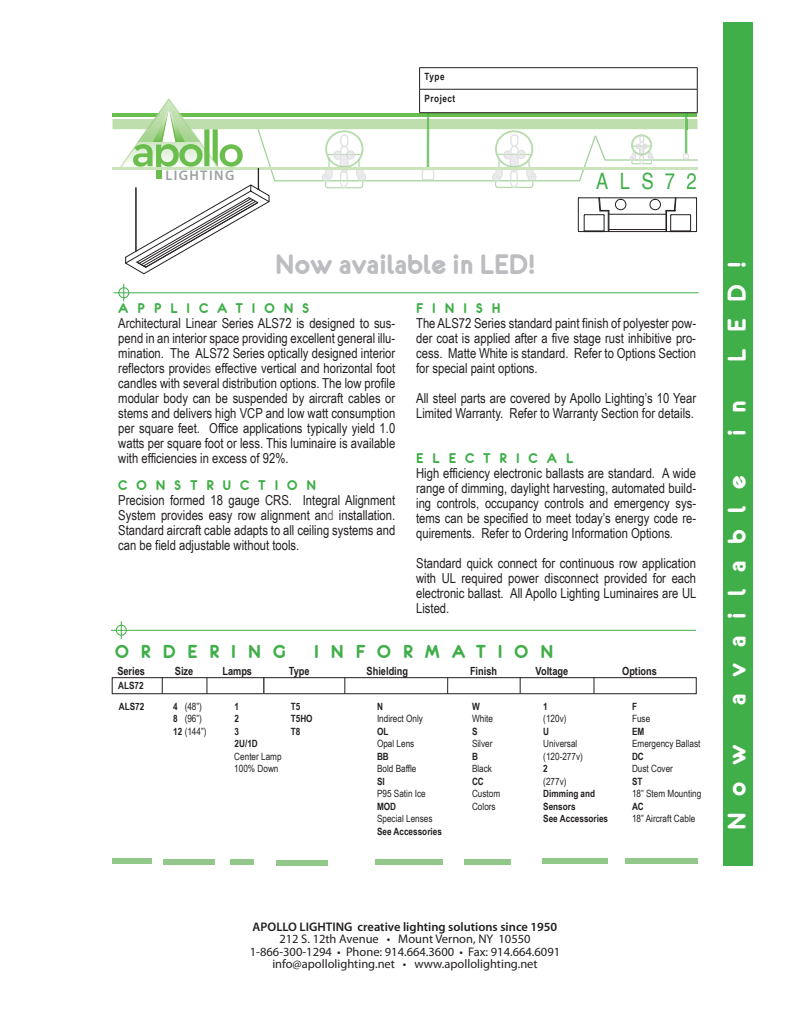
<style>
.page{position:relative;width:810px;height:1035px;background:#fff}
.page>*{position:absolute;margin:0;border:0;box-sizing:border-box;transform-origin:0 0}
.t1{font:30px "Eurofurencebold";color:#bcbdc0}
.t2{font:27.5px "Eurofurencebold";letter-spacing:.6em;color:#fff}
.t3{font:condensed 22.5px "Helvetica";letter-spacing:.5em;color:#40ae49}
.t4{font:20px "Eurofurencebold";letter-spacing:.6em;color:#40ae49}
.t5{font:15px "Eurofurencebold";letter-spacing:.6em;color:#40ae49}
.t6{font:600 14px "Myriad Pro";letter-spacing:.1em;color:#9d9fa2}
.t7{font:13.75px/15px "Arial Narrow";color:#231f20;text-align:justify}
.t8{font:12.5px/12.5px "Myriad Pro";color:#231f20;text-align:center}
.t9{font:600 12.5px "Myriad Pro";color:#231f20}
.t10{font:700 11.25px "Arial Narrow";color:#231f20}
.t11{font:10px "Arial Narrow";color:#231f20}
.t12{font:700 10px "Arial Narrow";color:#231f20}
.t13{font:700 10px/21.5px "Arial Narrow";letter-spacing:.05em;color:#231f20}
.s1{color:#6c6d70}
.s2{font-weight:700}
</style>
<div class="page">
<hr style="left:114px;top:292px;width:585px;height:1px;background:#40ae49">
<svg style="left:123px;top:284px;width:1px;height:17px"></svg>
<div style="left:119px;top:287px;width:10px;height:11px;border:1px solid #40ae49;border-radius:50%"></div>
<hr style="left:111px;top:630px;width:585px;height:1px;background:#40ae49">
<svg style="left:121px;top:621px;width:1px;height:18px"></svg>
<div style="left:116px;top:625px;width:11px;height:11px;border:1px solid #40ae49;border-radius:50%"></div>
<hr style="left:419px;top:67px;width:279px;height:1px;background:#231f20">
<div style="left:112px;top:859px;width:40px;height:5px;background:#92c889"></div>
<div style="left:163px;top:859px;width:51px;height:5px;background:#92c889"></div>
<div style="left:231px;top:859px;width:23px;height:5px;background:#92c889"></div>
<div style="left:276px;top:860px;width:52px;height:5px;background:#92c889"></div>
<div style="left:375px;top:859px;width:68px;height:5px;background:#92c889"></div>
<div style="left:464px;top:859px;width:46px;height:5px;background:#92c889"></div>
<div style="left:542px;top:859px;width:65px;height:5px;background:#92c889"></div>
<div style="left:625px;top:859px;width:73px;height:5px;background:#92c889"></div>
<div style="left:112px;top:677px;width:585px;height:17px;border:1px solid #231f20"></div>
<svg style="left:162px;top:677px;width:1px;height:17px"></svg>
<svg style="left:206px;top:677px;width:1px;height:17px"></svg>
<svg style="left:344px;top:677px;width:1px;height:17px"></svg>
<svg style="left:447px;top:678px;width:1px;height:16px"></svg>
<svg style="left:594px;top:677px;width:1px;height:16px"></svg>
<svg style="left:520px;top:677px;width:1px;height:16px"></svg>
<svg style="left:263px;top:677px;width:1px;height:16px"></svg>
<svg style="left:112px;top:68px;width:586px;height:206px"></svg>
<div style="left:615px;top:199px;width:11px;height:11px;border:1px solid #231f20;border-radius:50%"></div>
<div style="left:723px;top:22px;width:30px;height:844px;background:#40ae49"></div>
<p class="t6" style="left:165px;top:167px;width:70px">LIGHTING</p>
<p class="t13" style="left:425px;top:66px;width:32px">Type<br>Project</p>
<h1 class="t1" style="left:275px;top:249px;width:262px">Now available in LED!</h1>
<h3 class="t3" style="left:596px;top:168px;width:102px">ALS72</h3>
<p class="t5" style="left:118px;top:300px;width:192px">APPLICATIONS</p>
<p class="t7" style="left:118px;top:315px;width:279px">Architectural Linear Series ALS72 is designed to sus&shy;pend in an interior space providing excellent general illu&shy;mination. The ALS72 Series optically designed interior reflectors provide<span class="s1">s</span> effective vertical and horizontal foot candles with several distribution options. The low profile modular body can be suspended by aircraft cables or stems and delivers high VCP and low watt consumption per square feet. Office applications typically yield 1.0 watts per square foot or less. This luminaire is available with efficiencies in excess of 92%.</p>
<p class="t5" style="left:118px;top:478px;width:200px">CONSTRUCTION</p>
<p class="t7" style="left:118px;top:493px;width:279px">Precision formed 18 gauge CRS. Integral Alignment System provides easy row alignment an<span class="s1">d</span> installation.<br>Standard aircraft cable adapts to all ceiling systems and can be field adjustable without tools.</p>
<p class="t5" style="left:416px;top:301px;width:86px">FINISH</p>
<p class="t7" style="left:416px;top:315px;width:281px">The ALS72 Series standard paint finish of polyester pow&shy;der coat is applied after a five stage rust inhibitive pro&shy;cess. Matte White is standard. Refer to Options Section for special paint options.</p>
<p class="t7" style="left:416px;top:390px;width:281px">All steel parts are covered by Apollo Lighting’s 10 Year<br>Limited Warranty. Refer to Warranty Section for details.</p>
<p class="t5" style="left:416px;top:451px;width:159px">ELECTRICAL</p>
<p class="t7" style="left:416px;top:465px;width:281px">High efficiency electronic ballasts are standard. A wide range of dimming, daylight harvesting, automated build&shy;ing controls, occupancy controls and emergency sys&shy;tems can be specified to meet today’s energy code re&shy;quirements. Refer to Ordering Information Options.</p>
<p class="t7" style="left:416px;top:555px;width:282px">Standard quick connect for continuous row application with UL required power disconnect provided for each electronic ballast. All Apollo Lighting Luminaires are UL Listed.</p>
<h3 class="t4" style="left:115px;top:642px;width:172px">ORDERING</h3>
<h3 class="t4" style="left:314px;top:642px;width:241px">INFORMATION</h3>
<p class="t10" style="left:117px;top:664px;width:29px">Series</p>
<p class="t10" style="left:175px;top:664px;width:20px">Size</p>
<p class="t10" style="left:222px;top:664px;width:31px">Lamps</p>
<p class="t10" style="left:289px;top:664px;width:22px">Type</p>
<p class="t10" style="left:367px;top:664px;width:43px">Shielding</p>
<p class="t10" style="left:470px;top:664px;width:29px">Finish</p>
<p class="t10" style="left:536px;top:664px;width:34px">Voltage</p>
<p class="t10" style="left:622px;top:664px;width:36px">Options</p>
<p class="t12" style="left:119px;top:700px;width:27px">ALS72</p>
<p class="t11" style="left:173px;top:700px;width:30px"><span class="s2">4</span> (48”)</p>
<p class="t12" style="left:235px;top:700px;width:6px">1</p>
<p class="t12" style="left:291px;top:700px;width:11px">T5</p>
<p class="t12" style="left:377px;top:700px;width:7px">N</p>
<p class="t12" style="left:472px;top:700px;width:9px">W</p>
<p class="t12" style="left:543px;top:700px;width:6px">1</p>
<p class="t12" style="left:632px;top:700px;width:7px">F</p>
<p class="t11" style="left:173px;top:713px;width:30px"><span class="s2">8</span> (96”)</p>
<p class="t12" style="left:235px;top:713px;width:6px">2</p>
<p class="t12" style="left:291px;top:713px;width:23px">T5HO</p>
<p class="t11" style="left:377px;top:713px;width:48px">Indirect Only</p>
<p class="t11" style="left:472px;top:713px;width:22px">White</p>
<p class="t11" style="left:543px;top:713px;width:25px">(120v)</p>
<p class="t11" style="left:632px;top:713px;width:20px">Fuse</p>
<p class="t11" style="left:173px;top:725px;width:35px"><span class="s2">12</span> (144”)</p>
<p class="t12" style="left:235px;top:725px;width:6px">3</p>
<p class="t12" style="left:291px;top:725px;width:11px">T8</p>
<p class="t12" style="left:377px;top:725px;width:13px">OL</p>
<p class="t12" style="left:472px;top:725px;width:7px">S</p>
<p class="t12" style="left:543px;top:725px;width:7px">U</p>
<p class="t12" style="left:632px;top:725px;width:14px">EM</p>
<p class="t12" style="left:235px;top:738px;width:25px">2U/1D</p>
<p class="t11" style="left:377px;top:738px;width:39px">Opal Lens</p>
<p class="t11" style="left:472px;top:738px;width:22px">Silver</p>
<p class="t11" style="left:543px;top:738px;width:36px">Universal</p>
<p class="t11" style="left:632px;top:738px;width:70px">Emergency Ballast</p>
<p class="t11" style="left:234px;top:750px;width:49px">Center Lamp</p>
<p class="t12" style="left:377px;top:750px;width:13px">BB</p>
<p class="t12" style="left:472px;top:750px;width:7px">B</p>
<p class="t11" style="left:543px;top:750px;width:41px">(120-277v)</p>
<p class="t12" style="left:632px;top:750px;width:13px">DC</p>
<p class="t11" style="left:234px;top:763px;width:46px">100% Down</p>
<p class="t11" style="left:377px;top:763px;width:41px">Bold Baffle</p>
<p class="t11" style="left:472px;top:763px;width:22px">Black</p>
<p class="t12" style="left:543px;top:763px;width:6px">2</p>
<p class="t11" style="left:632px;top:763px;width:43px">Dust Cover</p>
<p class="t12" style="left:377px;top:775px;width:9px">SI</p>
<p class="t12" style="left:472px;top:775px;width:13px">CC</p>
<p class="t11" style="left:543px;top:775px;width:25px">(277v)</p>
<p class="t12" style="left:632px;top:775px;width:12px">ST</p>
<p class="t11" style="left:377px;top:788px;width:50px">P95 Satin Ice</p>
<p class="t11" style="left:472px;top:788px;width:30px">Custom</p>
<p class="t12" style="left:543px;top:788px;width:53px">Dimming and</p>
<p class="t11" style="left:632px;top:788px;width:71px">18” Stem Mounting</p>
<p class="t12" style="left:377px;top:800px;width:21px">MOD</p>
<p class="t11" style="left:472px;top:800px;width:25px">Colors</p>
<p class="t12" style="left:543px;top:800px;width:34px">Sensors</p>
<p class="t12" style="left:632px;top:800px;width:13px">AC</p>
<p class="t11" style="left:377px;top:813px;width:57px">Special Lenses</p>
<p class="t12" style="left:543px;top:813px;width:66px">See Accessories</p>
<p class="t11" style="left:632px;top:813px;width:65px">18” Aircraft Cable</p>
<p class="t12" style="left:377px;top:825px;width:66px">See Accessories</p>
<p class="t12" style="left:118px;top:680px;width:27px">ALS72</p>
<h2 class="t2" style="left:723px;top:362px;width:102px;rotate:-90deg">LED!</h2>
<h2 class="t2" style="left:723px;top:436px;width:37px;rotate:-90deg">i n</h2>
<h2 class="t2" style="left:723px;top:705px;width:231px;rotate:-90deg">available</h2>
<h2 class="t2" style="left:723px;top:830px;width:87px;rotate:-90deg">Now</h2>
<p class="t9" style="left:253px;top:918px;width:306px">APOLLO LIGHTING creative lighting solutions since 1950</p>
<p class="t8" style="left:250px;top:932px;width:312px">212 S. 12th Avenue • Mount Vernon, NY 10550<br>1-866-300-1294 • Phone: 914.664.3600 • Fax: 914.664.6091 info@apollolighting.net • www.apollolighting.net</p>
</div>
